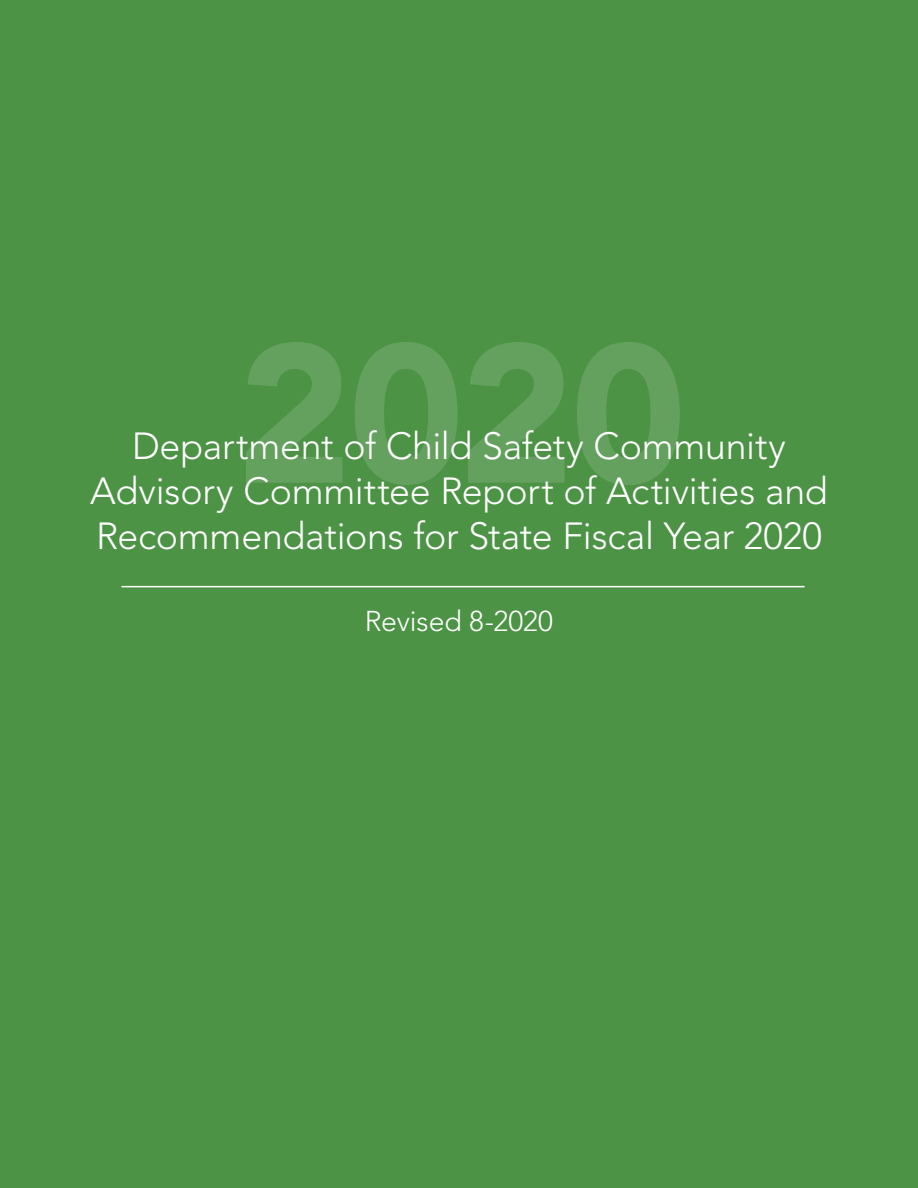
<style>
.page{position:relative;width:918px;height:1188px;background:#4c9345}
.page>*{position:absolute;margin:0;border:0;box-sizing:border-box;transform-origin:0 0}
.t1{font:900 195.45px "Avenir";color:#fff}
.t2{font:300 37.5px "Avenir";letter-spacing:-.005em;color:#fff}
.t3{font:300 28.5px "Avenir";color:#fff}
</style>
<div class="page">
<hr style="left:122px;top:586px;width:683px;height:1px;background:#fff">
<h1 class="t1" style="left:236px;top:296px;width:451px">2020</h1>
<p class="t2" style="left:96px;top:514px;width:727px">Recommendations for State Fiscal Year 2020</p>
<p class="t2" style="left:132px;top:424px;width:655px">Department of Child Safety Community</p>
<p class="t2" style="left:90px;top:469px;width:739px">Advisory Committee Report of Activities and</p>
<p class="t3" style="left:365px;top:604px;width:190px">Revised 8-2020</p>
</div>
